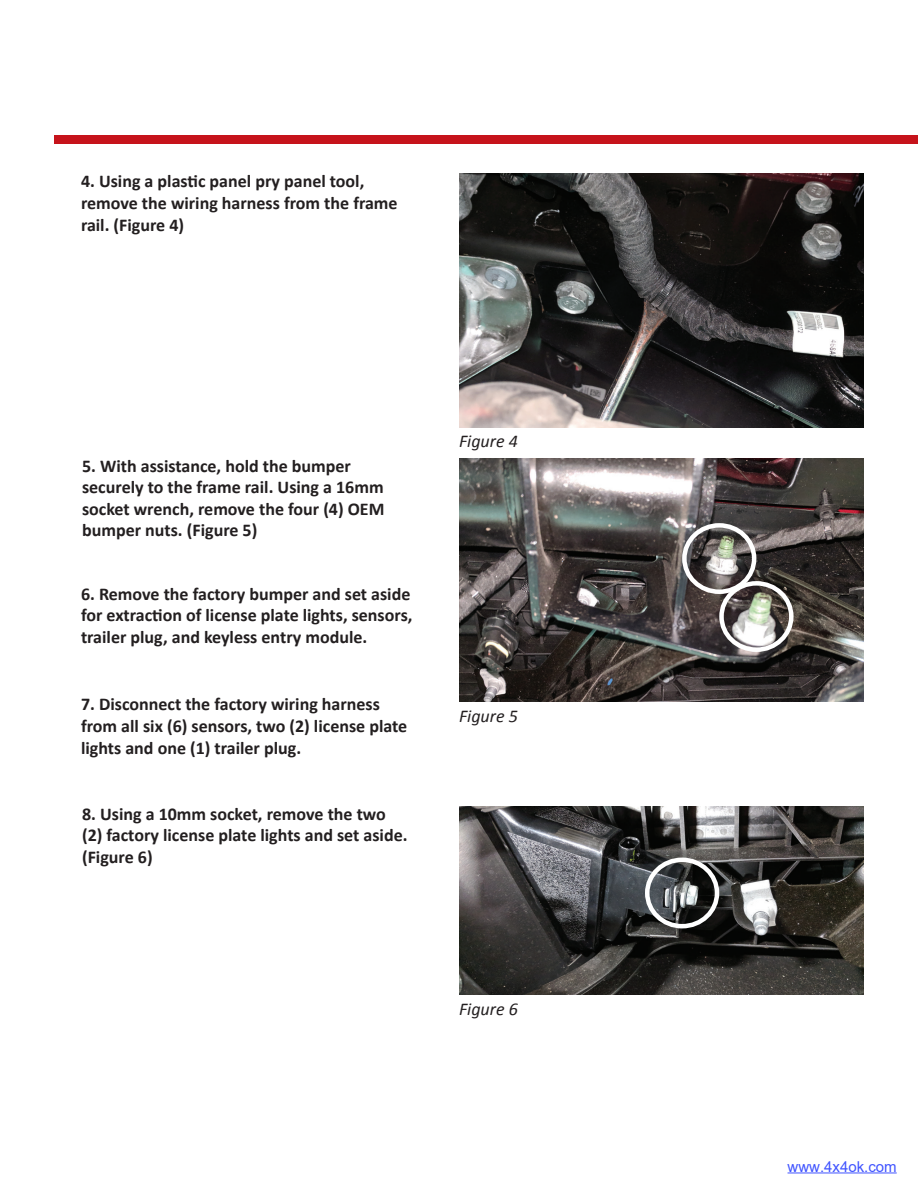
<style>
.page{position:relative;width:918px;height:1188px;background:#fff}
.page>*{position:absolute;margin:0;border:0;box-sizing:border-box;transform-origin:0 0}
.t1{font:700 18px/21.6px "Calibri";color:#231f20}
.t2{font:italic 18px "Calibri";color:#231f20}
.t3{font:15px "Arial";color:#4054ff}
</style>
<div class="page">
<div style="left:54px;top:135px;width:864px;height:9px;background:#c6131b"></div>
<img style="left:459px;top:174px;width:405px;height:253px">
<img style="left:459px;top:458px;width:405px;height:243px">
<img style="left:459px;top:807px;width:405px;height:188px">
<div style="left:682px;top:523px;width:74px;height:71px;border:4px solid #fff;border-radius:50%"></div>
<div style="left:719px;top:581px;width:75px;height:71px;border:4px solid #fff;border-radius:50%"></div>
<div style="left:645px;top:858px;width:74px;height:70px;border:4px solid #fff;border-radius:50%"></div>
<hr style="left:788px;top:1173px;width:109px;height:1px;background:#4054ff">
<p class="t1" style="left:81px;top:171px;width:318px">4. Using a plastic panel pry panel tool, remove the wiring harness from the frame rail. (Figure 4)</p>
<p class="t1" style="left:82px;top:455px;width:304px">5. With assistance, hold the bumper securely to the frame rail. Using a 16mm socket wrench, remove the four (4) OEM bumper nuts. (Figure 5)</p>
<p class="t1" style="left:81px;top:583px;width:333px;text-align:justify">6. Remove the factory bumper and set aside for extraction of license plate lights, sensors, trailer plug, and keyless entry module.</p>
<p class="t2" style="left:459px;top:429px;width:60px">Figure 4</p>
<p class="t1" style="left:81px;top:694px;width:328px">7. Disconnect the factory wiring harness from all six (6) sensors, two (2) license plate lights and one (1) trailer plug.</p>
<p class="t2" style="left:459px;top:703px;width:60px">Figure 5</p>
<p class="t1" style="left:82px;top:803px;width:327px">8. Using a 10mm socket, remove the two (2) factory license plate lights and set aside. (Figure 6)</p>
<p class="t2" style="left:459px;top:997px;width:60px">Figure 6</p>
<p class="t3" style="left:788px;top:1156px;width:111px">www.4x4ok.com</p>
</div>
